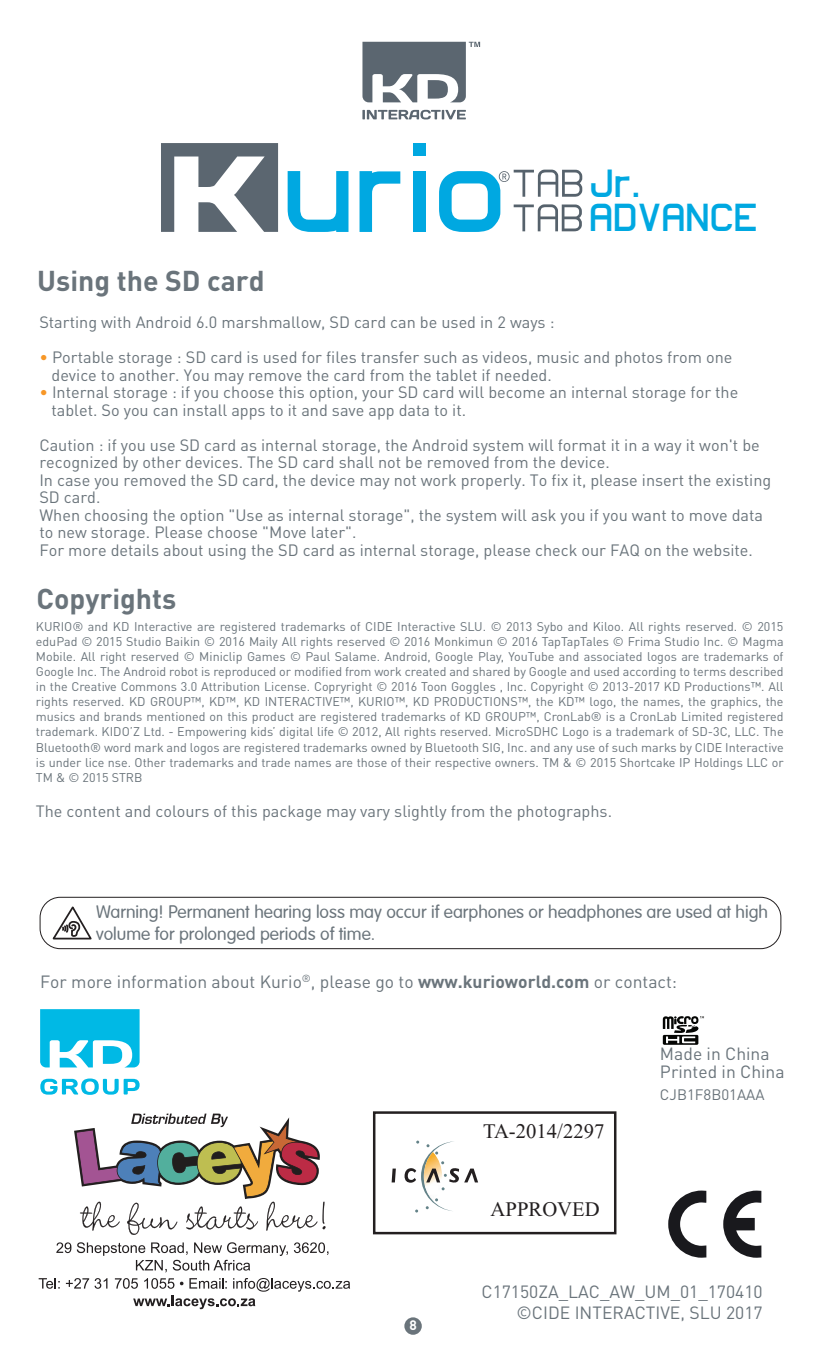
<style>
.page{position:relative;width:817px;height:1349px;background:#fff}
.page>*{position:absolute;margin:0;border:0;box-sizing:border-box;transform-origin:0 0}
.t1{font:39px "Lastwaerkbold";color:#00a8e1}
.t2{font:38.75px "Lastwaerkbold";color:#00a8e1}
.t3{font:700 28.25px "DINOT";color:#6a747b}
.t4{font:25px "Shonar Bangla";color:#231f20}
.t5{font:300 17.75px/21.2px "VAG Rounded";color:#6a747b}
.t6{font:17.5px/17.5px "DINOT";color:#6a747b}
.t7{font:16.25px/17.5px "DINOT";color:#6a747b}
.t8{font:15px "DINOT";color:#6a747b}
.t9{font:700 13.5px "DINOT";color:#fff}
.t10{font:12.5px/15px "DINOT";color:#6a747b;text-align:justify}
.s1{color:#f79727}
.s2{font-weight:700}
</style>
<div class="page">
<div style="left:404px;top:1317px;width:18px;height:17px;background:#6a747b;border-radius:50%"></div>
<svg style="left:52px;top:906px;width:40px;height:34px"></svg>
<div style="left:40px;top:896px;width:741px;height:53px;border:1px solid #231f20;border-radius:20px"></div>
<svg style="left:663px;top:1016px;width:41px;height:28px"></svg>
<svg style="left:668px;top:1190px;width:38px;height:67px"></svg>
<svg style="left:723px;top:1190px;width:38px;height:67px"></svg>
<div style="left:413px;top:143px;width:12px;height:13px;background:#00a8e1"></div>
<svg style="left:161px;top:143px;width:117px;height:89px"></svg>
<svg style="left:288px;top:171px;width:60px;height:61px"></svg>
<svg style="left:359px;top:171px;width:41px;height:61px"></svg>
<div style="left:413px;top:171px;width:12px;height:61px;background:#00a8e1"></div>
<svg style="left:439px;top:170px;width:143px;height:62px"></svg>
<svg style="left:362px;top:42px;width:118px;height:60px"></svg>
<svg style="left:362px;top:110px;width:104px;height:9px"></svg>
<svg style="left:40px;top:1009px;width:100px;height:58px"></svg>
<svg style="left:40px;top:1078px;width:100px;height:16px"></svg>
<svg style="left:74px;top:1113px;width:251px;height:121px"></svg>
<svg style="left:39px;top:1242px;width:311px;height:66px"></svg>
<svg style="left:392px;top:1168px;width:4px;height:14px"></svg>
<svg style="left:404px;top:1140px;width:74px;height:72px"></svg>
<div style="left:373px;top:1111px;width:243px;height:123px;border:2px solid #231f20"></div>
<h1 class="t1" style="left:589px;top:158px;width:53px">Jr.</h1>
<h3 class="t3" style="left:37px;top:262px;width:229px">Using the SD card</h3>
<h2 class="t2" style="left:589px;top:193px;width:170px">ADVANCE</h2>
<h3 class="t7" style="left:39px;top:313px;width:517px">Starting with Android 6.0 marshmallow, SD card can be used in 2 ways :</h3>
<h3 class="t7" style="left:51px;top:348px;width:682px;text-indent:-12px"><span class="s1">•</span> Portable storage : SD card is used for files transfer such as videos, music and photos from one device to another. You may remove the card from the tablet if needed.</h3>
<h3 class="t7" style="left:51px;top:383px;width:688px;text-indent:-12px"><span class="s1">•</span> Internal storage : if you choose this option, your SD card will become an internal storage for the tablet. So you can install apps to it and save app data to it.</h3>
<p class="t7" style="left:39px;top:436px;width:733px">Caution : if you use SD card as internal storage, the Android system will format it in a way it won't be recognized by other devices. The SD card shall not be removed from the device.<br>In case you removed the SD card, the device may not work properly. To fix it, please insert the existing SD card.<br>When choosing the option "Use as internal storage", the system will ask you if you want to move data to new storage. Please choose "Move later".<br>For more details about using the SD card as internal storage, please check our FAQ on the website.</p>
<h3 class="t3" style="left:37px;top:579px;width:141px">Copyrights</h3>
<p class="t10" style="left:36px;top:619px;width:749px">KURIO® and KD Interactive are registered trademarks of CIDE Interactive SLU. © 2013 Sybo and Kiloo. All rights reserved. © 2015 eduPad © 2015 Studio Baikin © 2016 Maily All rights reserved © 2016 Monkimun © 2016 TapTapTales © Frima Studio Inc. © Magma Mobile. All right reserved © Miniclip Games © Paul Salame. Android, Google Play, YouTube and associated logos are trademarks of Google Inc. The Android robot is reproduced or modified from work created and shared by Google and used according to terms described in the Creative Commons 3.0 Attribution License. Copryright © 2016 Toon Goggles , Inc. Copyright © 2013-2017 KD Productions™. All rights reserved. KD GROUP™, KD™, KD INTERACTIVE™, KURIO™, KD PRODUCTIONS™, the KD™ logo, the names, the graphics, the musics and brands mentioned on this product are registered trademarks of KD GROUP™, CronLab® is a CronLab Limited registered trademark. KIDO’Z Ltd. - Empowering kids’ digital life © 2012, All rights reserved. MicroSDHC Logo is a trademark of SD-3C, LLC. The Bluetooth® word mark and logos are registered trademarks owned by Bluetooth SIG, Inc. and any use of such marks by CIDE Interactive is under lice nse. Other trademarks and trade names are those of their respective owners. TM &amp; © 2015 Shortcake IP Holdings LLC or TM &amp; © 2015 STRB</p>
<h3 class="t7" style="left:36px;top:802px;width:578px">The content and colours of this package may vary slightly from the photographs.</h3>
<h3 class="t5" style="left:96px;top:901px;width:673px">Warning! Permanent hearing loss may occur if earphones or headphones are used at high volume for prolonged periods of time.</h3>
<h3 class="t6" style="left:40px;top:972px;width:638px">For more information about Kurio<sup>®</sup>, please go to <span class="s2">www.kurioworld.com</span> or contact:</h3>
<h3 class="t6" style="left:660px;top:1044px;width:126px">Made in China<br>Printed in China</h3>
<h3 class="t4" style="left:483px;top:1117px;width:123px">TA-2014/2297</h3>
<h3 class="t4" style="left:491px;top:1195px;width:111px">APPROVED</h3>
<p class="t8" style="left:660px;top:1084px;width:106px">CJB1F8B01AAA</p>
<p class="t9" style="left:409px;top:1316px;width:9px">8</p>
<h3 class="t6" style="left:481px;top:1281px;width:283px">C17150ZA_LAC_AW_UM_01_170410</h3>
<h3 class="t6" style="left:516px;top:1302px;width:248px">©CIDE INTERACTIVE, SLU 2017</h3>
</div>
